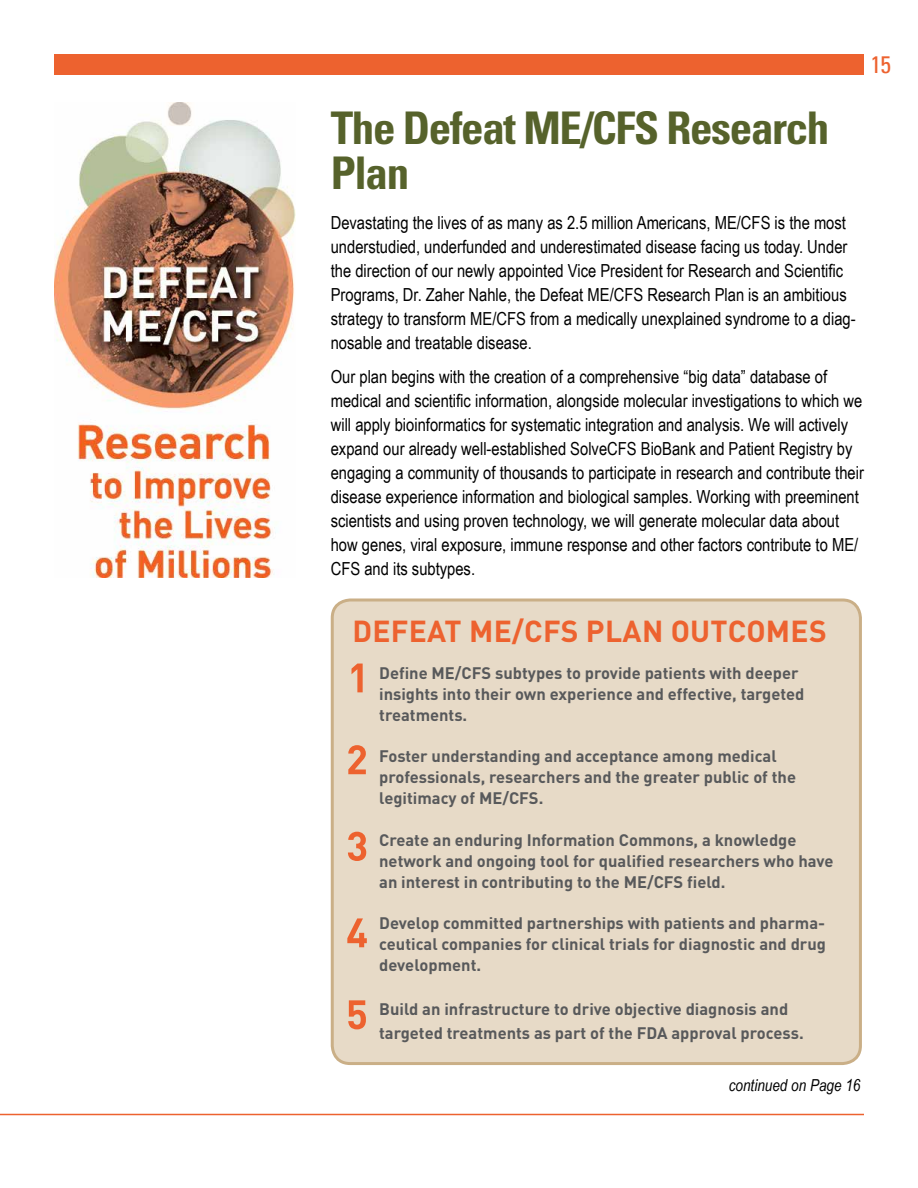
<style>
.page{position:relative;width:918px;height:1188px;background:#fff}
.page>*{position:absolute;margin:0;border:0;box-sizing:border-box;transform-origin:0 0}
.t1{font:700 condensed 45px/45px "Univers";letter-spacing:-.03em;color:#56622b}
.t2{font:700 30px "DINOT";letter-spacing:.01em;color:#ed622f}
.t3{font:condensed 24px "Univers";color:#ed622f}
.t4{font:18px/24px "Arial Narrow";color:#000}
.t5{font:700 16.5px/21px "DINOT";color:#58595b}
.t6{font:italic 16.5px "Arial Narrow";color:#000}
</style>
<div class="page">
<div style="left:54px;top:54px;width:810px;height:20px;background:#ed622f"></div>
<hr style="left:0;top:1114px;width:864px;height:1px;background:#ed622f">
<div style="left:332px;top:600px;width:528px;height:464px;background:#e7dac7;border-radius:18px"></div>
<div style="left:331px;top:598px;width:531px;height:467px;border:3px solid #caaf87;border-radius:18px"></div>
<img style="left:54px;top:103px;width:241px;height:475px">
<svg style="left:352px;top:664px;width:11px;height:28px"></svg>
<svg style="left:348px;top:745px;width:18px;height:29px"></svg>
<svg style="left:348px;top:832px;width:18px;height:29px"></svg>
<svg style="left:347px;top:918px;width:20px;height:29px"></svg>
<svg style="left:348px;top:1000px;width:18px;height:29px"></svg>
<h3 class="t3" style="left:870px;top:49px;width:22px">15</h3>
<h1 class="t1" style="left:331px;top:105px;width:500px">The Defeat ME/CFS Research<br>Plan</h1>
<p class="t4" style="left:331px;top:210px;width:527px">Devastating the lives of as many as 2.5 million Americans, ME/CFS is the most understudied, underfunded and underestimated disease facing us today. Under the direction of our newly appointed Vice President for Research and Scientific Programs, Dr. Zaher Nahle, the Defeat ME/CFS Research Plan is an ambitious strategy to transform ME/CFS from a medically unexplained syndrome to a diag&shy;nosable and treatable disease.</p>
<p class="t4" style="left:331px;top:364px;width:535px">Our plan begins with the creation of a comprehensive “big data” database of medical and scientific information, alongside molecular investigations to which we will apply bioinformatics for systematic integration and analysis. We will actively expand our already well-established SolveCFS BioBank and Patient Registry by engaging a community of thousands to participate in research and contribute their disease experience information and biological samples. Working with preeminent scientists and using proven technology, we will generate molecular data about how genes, viral exposure, immune response and other factors contribute to ME/ CFS and its subtypes.</p>
<h2 class="t2" style="left:352px;top:611px;width:476px">DEFEAT ME/CFS PLAN OUTCOMES</h2>
<p class="t5" style="left:379px;top:662px;width:427px">Define ME/CFS subtypes to provide patients with deeper insights into their own experience and effective, targeted treatments.</p>
<p class="t5" style="left:379px;top:745px;width:418px">Foster understanding and acceptance among medical professionals, researchers and the greater public of the legitimacy of ME/CFS.</p>
<p class="t5" style="left:379px;top:829px;width:456px">Create an enduring Information Commons, a knowledge network and ongoing tool for qualified researchers who have an interest in contributing to the ME/CFS field.</p>
<p class="t5" style="left:379px;top:912px;width:448px;text-align:justify">Develop committed partnerships with patients and pharma&shy;ceutical companies for clinical trials for diagnostic and drug development.</p>
<p class="t5" style="left:379px;top:997px;width:426px;line-height:24px">Build an infrastructure to drive objective diagnosis and targeted treatments as part of the FDA approval process.</p>
<p class="t6" style="left:729px;top:1073px;width:133px">continued on Page 16</p>
</div>
